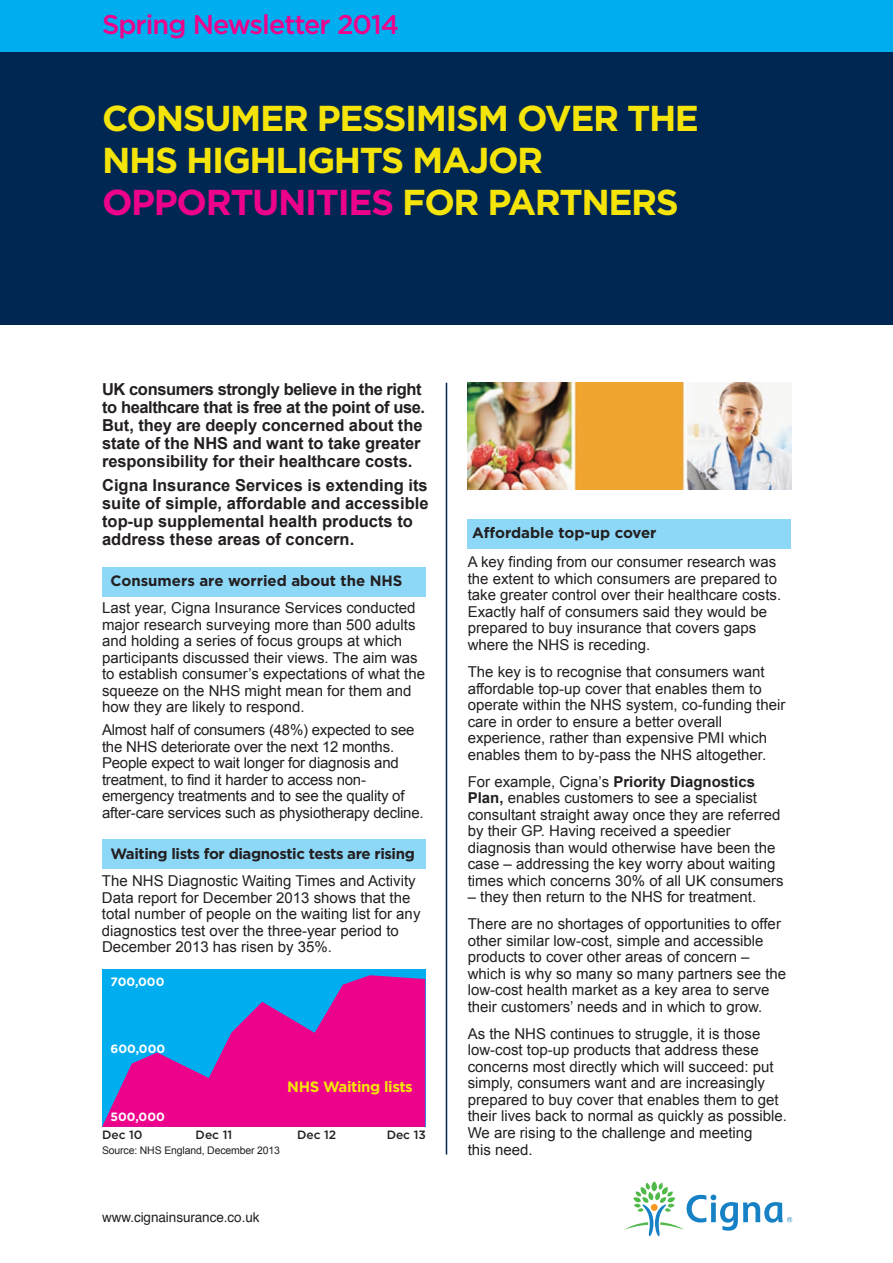
<style>
.page{position:relative;width:893px;height:1263px;background:#fff}
.page>*{position:absolute;margin:0;border:0;box-sizing:border-box;transform-origin:0 0}
.t1{font:700 36px/42px "Gotham";letter-spacing:-.04em;color:#f5e409}
.t2{font:500 27px "Gotham";letter-spacing:-.035em;color:#ed028c}
.t3{font:700 16.5px/18px "Arial";letter-spacing:-.005em;color:#231f20}
.t4{font:15px/16.5px "Arial";color:#231f20}
.t5{font:700 15px "Gotham";color:#231f20}
.t6{font:700 15px "Gotham";letter-spacing:-.025em;color:#f5e409}
.t7{font:13.5px "Helvetica";letter-spacing:-.005em;color:#231f20}
.t8{font:700 12px "Gotham";color:#fff}
.t9{font:500 12px "Gotham";color:#231f20}
.t10{font:10.5px "Arial";letter-spacing:-.015em;color:#231f20}
.s1{color:#ed028c}
.s2{font-weight:700}
</style>
<div class="page">
<div style="left:102px;top:567px;width:323px;height:29px;background:#8dd7f7"></div>
<div style="left:102px;top:839px;width:323px;height:30px;background:#8dd7f7"></div>
<div style="left:468px;top:519px;width:323px;height:30px;background:#8dd7f7"></div>
<div style="left:0;top:51px;width:893px;height:273px;background:#002751"></div>
<div style="left:0;top:0;width:893px;height:51px;background:#00aeef"></div>
<hr style="left:446px;top:383px;width:1px;height:771px;background:#002751">
<svg style="left:625px;top:1181px;width:167px;height:55px"></svg>
<img style="left:468px;top:383px;width:323px;height:106px">
<div style="left:102px;top:969px;width:323px;height:158px;background:#00aeef"></div>
<svg style="left:102px;top:975px;width:323px;height:152px;fill:#ed028c"></svg>
<h2 class="t2" style="left:102px;top:15px;width:299px">Spring Newsletter 2014</h2>
<h1 class="t1" style="left:102px;top:100px;width:598px">ConsuMer pessiMisM over the nhs highlights Major <span class="s1">opportunities</span> for partners</h1>
<p class="t3" style="left:102px;top:380px;width:325px">UK consumers strongly believe in the right to healthcare that is free at the point of use.<br>But, they are deeply concerned about the state of the NHS and want to take greater responsibility for their healthcare costs.</p>
<p class="t3" style="left:102px;top:476px;width:328px">Cigna Insurance Services is extending its suite of simple, affordable and accessible top-up supplemental health products to address these areas of concern.</p>
<p class="t5" style="left:111px;top:576px;width:294px">Consumers are worried about the nhs</p>
<p class="t4" style="left:102px;top:600px;width:324px">Last year, Cigna Insurance Services conducted major research surveying more than 500 adults and holding a series of focus groups at which participants discussed their views. The aim was to establish consumer’s expectations of what the squeeze on the NHS might mean for them and how they are likely to respond.</p>
<p class="t4" style="left:102px;top:722px;width:323px">Almost half of consumers (48%) expected to see the NHS deteriorate over the next 12 months.<br>People expect to wait longer for diagnosis and treatment, to find it harder to access non&shy;emergency treatments and to see the quality of after-care services such as physiotherapy decline.</p>
<p class="t5" style="left:110px;top:848px;width:306px">waiting lists for diagnostic tests are rising</p>
<p class="t4" style="left:102px;top:873px;width:320px">The NHS Diagnostic Waiting Times and Activity Data report for December 2013 shows that the total number of people on the waiting list for any diagnostics test over the three-year period to December 2013 has risen by 35%.</p>
<p class="t8" style="left:111px;top:977px;width:55px">700,000</p>
<p class="t8" style="left:111px;top:1044px;width:56px">600,000</p>
<p class="t8" style="left:111px;top:1112px;width:56px">500,000</p>
<p class="t6" style="left:287px;top:1082px;width:127px">nhs waiting lists</p>
<p class="t9" style="left:102px;top:1131px;width:42px">Dec 10</p>
<p class="t9" style="left:196px;top:1131px;width:38px">Dec 11</p>
<p class="t9" style="left:297px;top:1131px;width:41px">Dec 12</p>
<p class="t9" style="left:387px;top:1131px;width:41px">Dec 13</p>
<p class="t10" style="left:102px;top:1145px;width:180px">Source: NHS England, December 2013</p>
<p class="t7" style="left:102px;top:1212px;width:159px">www.cignainsurance.co.uk</p>
<p class="t5" style="left:472px;top:528px;width:186px">affordable top-up cover</p>
<p class="t4" style="left:468px;top:554px;width:315px">A key finding from our consumer research was the extent to which consumers are prepared to take greater control over their healthcare costs.<br>Exactly half of consumers said they would be prepared to buy insurance that covers gaps where the NHS is receding.</p>
<p class="t4" style="left:468px;top:664px;width:319px">The key is to recognise that consumers want affordable top-up cover that enables them to operate within the NHS system, co-funding their care in order to ensure a better overall experience, rather than expensive PMI which enables them to by-pass the NHS altogether.</p>
<p class="t4" style="left:468px;top:773px;width:317px">For example, Cigna’s <span class="s2">Priority Diagnostics Plan,</span> enables customers to see a specialist consultant straight away once they are referred by their GP. Having received a speedier diagnosis than would otherwise have been the case – addressing the key worry about waiting times which concerns 30% of all UK consumers</p>
<p class="t4" style="left:468px;top:883px;width:315px;line-height:27.2px">– they then return to the NHS for treatment.<br>There are no shortages of opportunities to offer</p>
<p class="t4" style="left:468px;top:932px;width:320px">other similar low-cost, simple and accessible products to cover other areas of concern – which is why so many so many partners see the low-cost health market as a key area to serve their customers’ needs and in which to grow.</p>
<p class="t4" style="left:468px;top:1025px;width:321px">As the NHS continues to struggle, it is those low-cost top-up products that address these concerns most directly which will succeed: put simply, consumers want and are increasingly prepared to buy cover that enables them to get their lives back to normal as quickly as possible.<br>We are rising to the challenge and meeting<br>this need.</p>
</div>
